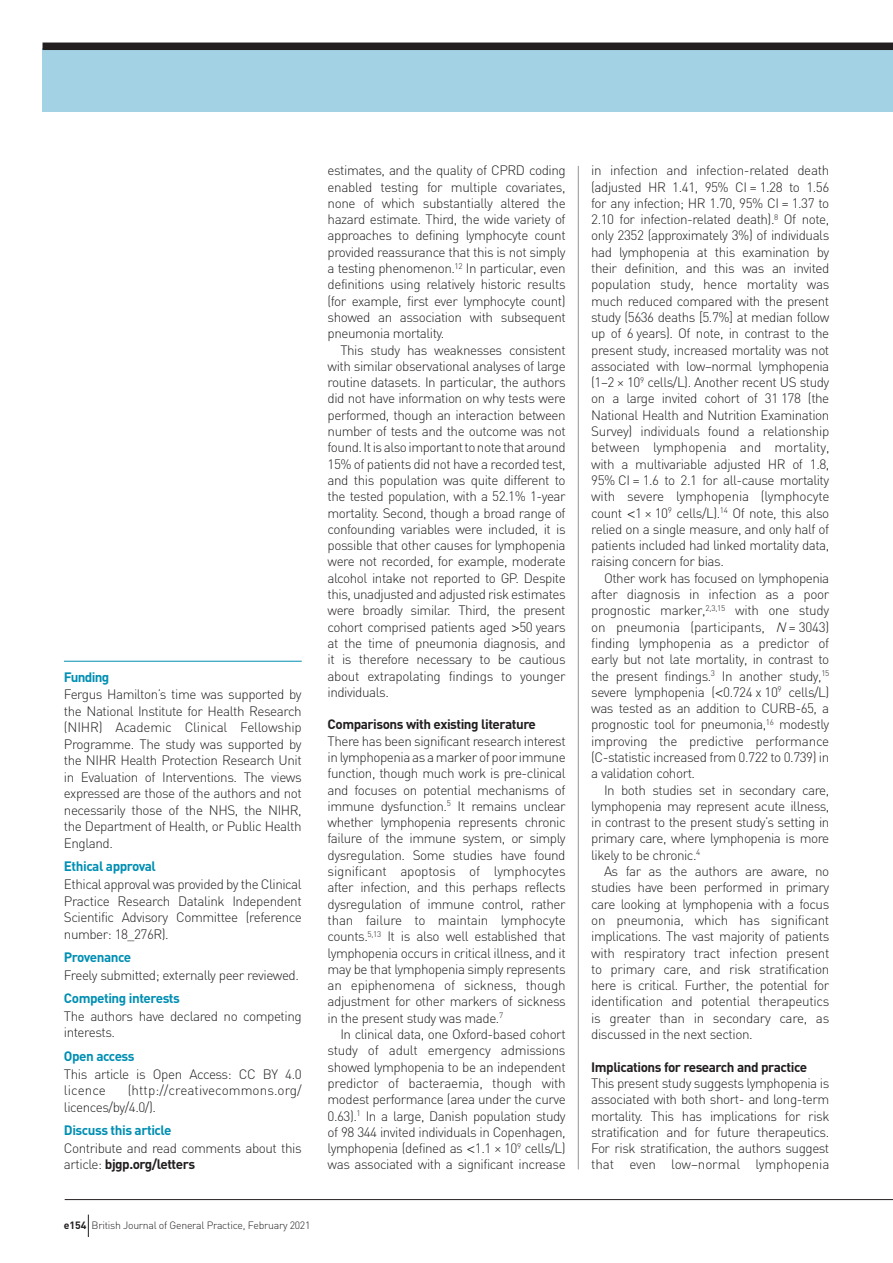
<style>
.page{position:relative;width:893px;height:1263px;background:#fff}
.page>*{position:absolute;margin:0;border:0;box-sizing:border-box;transform-origin:0 0}
.t1{font:300 13.5px/16.4px "DIN";letter-spacing:-.035em;color:#231f20;text-align:justify}
.t2{font:700 13.5px "DIN";letter-spacing:-.035em;color:#008fb3}
.t3{font:700 13.5px "DIN";letter-spacing:-.035em;color:#231f20}
.t4{font:300 13.5px/16.5px "DIN";letter-spacing:.005em;color:#231f20}
.t5{font:300 10.5px "DIN";letter-spacing:-.025em;color:#231f20}
.s1{font-weight:700}
.s2{font-family:"Helvetica"}
.s3{font-style:italic}
</style>
<div class="page">
<div style="left:43px;top:48px;width:850px;height:64px;background:#a2d2e3"></div>
<div style="left:43px;top:43px;width:850px;height:7px;background:#231f20"></div>
<hr style="left:578px;top:166px;width:1px;height:1003px;background:#939598">
<hr style="left:64px;top:661px;width:238px;height:1px;background:#008fb3">
<svg style="left:88px;top:1214px;width:1px;height:23px"></svg>
<hr style="left:65px;top:1199px;width:828px;height:1px;background:#231f20">
<p class="t2" style="left:64px;top:668px;width:47px">Funding</p>
<p class="t1" style="left:64px;top:686px;width:239px">Fergus Hamilton’s time was supported by the National Institute for Health Research (NIHR) Academic Clinical Fellowship Programme. The study was supported by the NIHR Health Protection Research Unit in Evaluation of Interventions. The views expressed are those of the authors and not necessarily those of the NHS, the NIHR, the Department of Health, or Public Health England.</p>
<p class="t2" style="left:64px;top:857px;width:94px">Ethical approval</p>
<p class="t1" style="left:64px;top:876px;width:239px">Ethical approval was provided by the Clinical Practice Research Datalink Independent Scientific Advisory Committee (reference number: 18_276R).</p>
<p class="t2" style="left:64px;top:948px;width:69px">Provenance</p>
<p class="t1" style="left:64px;top:966px;width:237px">Freely submitted; externally peer reviewed.</p>
<p class="t2" style="left:64px;top:989px;width:117px">Competing interests</p>
<p class="t1" style="left:64px;top:1008px;width:239px">The authors have declared no competing interests.</p>
<p class="t2" style="left:64px;top:1047px;width:72px">Open access</p>
<p class="t1" style="left:64px;top:1065px;width:239px">This article is Open Access: CC BY 4.0 licence</p>
<p class="t4" style="left:64px;top:1082px;width:239px;text-indent:64px">(http://creativecommons.org/ licences/by/4.0/).</p>
<p class="t2" style="left:64px;top:1121px;width:109px">Discuss this article</p>
<p class="t1" style="left:64px;top:1139px;width:239px">Contribute and read comments about this article: <span class="s1">bjgp.org/letters</span></p>
<p class="t1" style="left:328px;top:162px;width:240px">estimates, and the quality of CPRD coding enabled testing for multiple covariates, none of which substantially altered the hazard estimate. Third, the wide variety of approaches to defining lymphocyte count provided reassurance that this is not simply a testing phenomenon.<sup>12</sup> In particular, even definitions using relatively historic results (for example, first ever lymphocyte count) showed an association with subsequent pneumonia mortality.</p>
<p class="t1" style="left:328px;top:341px;width:240px;text-indent:13px">This study has weaknesses consistent with similar observational analyses of large routine datasets. In particular, the authors did not have information on why tests were performed, though an interaction between number of tests and the outcome was not found. It is also important to note that around 15% of patients did not have a recorded test, and this population was quite different to the tested population, with a 52.1% 1-year mortality. Second, though a broad range of confounding variables were included, it is possible that other causes for lymphopenia were not recorded, for example, moderate alcohol intake not reported to GP. Despite this, unadjusted and adjusted risk estimates were broadly similar. Third, the present cohort comprised patients aged <span class="s2">&gt;</span>50 years at the time of pneumonia diagnosis, and it is therefore necessary to be cautious about extrapolating findings to younger individuals.</p>
<p class="t3" style="left:328px;top:716px;width:210px">Comparisons with existing literature</p>
<p class="t1" style="left:328px;top:732px;width:240px">There has been significant research interest in lymphopenia as a marker of poor immune function, though much work is pre-clinical and focuses on potential mechanisms of immune dysfunction.<sup>5</sup> It remains unclear whether lymphopenia represents chronic failure of the immune system, or simply dysregulation. Some studies have found significant apoptosis of lymphocytes after infection, and this perhaps reflects dysregulation of immune control, rather than failure to maintain lymphocyte counts.<sup>5,13</sup> It is also well established that lymphopenia occurs in critical illness, and it may be that lymphopenia simply represents an epiphenomena of sickness, though adjustment for other markers of sickness in the present study was made.<sup>7</sup></p>
<p class="t1" style="left:328px;top:1026px;width:240px;text-indent:13px">In clinical data, one Oxford-based cohort study of adult emergency admissions showed lymphopenia to be an independent predictor of bacteraemia, though with modest performance (area under the curve 0.63).<sup>1</sup> In a large, Danish population study of 98 344 invited individuals in Copenhagen, lymphopenia (defined as <span class="s2">&lt;</span>1.1 × 10<sup>9</sup> cells/L) was associated with a significant increase</p>
<p class="t5" style="left:64px;top:1219px;width:248px"><span class="s1">e154</span> British Journal of General Practice, February 2021</p>
<p class="t1" style="left:591px;top:162px;width:240px">in infection and infection-related death (adjusted HR 1.41, 95% CI = 1.28 to 1.56 for any infection; HR 1.70, 95% CI = 1.37 to 2.10 for infection-related death).<sup>8</sup> Of note, only 2352 (approximately 3%) of individuals had lymphopenia at this examination by their definition, and this was an invited population study, hence mortality was much reduced compared with the present study (5636 deaths [5.7%] at median follow up of 6 years). Of note, in contrast to the present study, increased mortality was not associated with low–normal lymphopenia (1–2 × 10<sup>9</sup> cells/L). Another recent US study on a large invited cohort of 31 178 (the National Health and Nutrition Examination Survey) individuals found a relationship between lymphopenia and mortality, with a multivariable adjusted HR of 1.8, 95% CI = 1.6 to 2.1 for all-cause mortality with severe lymphopenia (lymphocyte count <span class="s2">&lt;</span>1 × 10<sup>9</sup> cells/L).<sup>14</sup> Of note, this also relied on a single measure, and only half of patients included had linked mortality data, raising concern for bias.</p>
<p class="t1" style="left:591px;top:569px;width:240px;text-indent:13px">Other work has focused on lymphopenia after diagnosis in infection as a poor prognostic marker,<sup>2,3,15</sup> with one study on pneumonia (participants, <span class="s3">N</span>= 3043) finding lymphopenia as a predictor of early but not late mortality, in contrast to the present findings.<sup>3</sup> In another study,<sup>15 </sup>severe lymphopenia (<span class="s2">&lt;</span>0.724 x 10<sup>9</sup> cells/L) was tested as an addition to CURB-65, a prognostic tool for pneumonia,<sup>16</sup> modestly improving the predictive performance (C-statistic increased from 0.722 to 0.739) in a validation cohort.</p>
<p class="t1" style="left:591px;top:781px;width:240px;text-indent:13px">In both studies set in secondary care, lymphopenia may represent acute illness, in contrast to the present study’s setting in primary care, where lymphopenia is more likely to be chronic.<sup>4</sup></p>
<p class="t1" style="left:591px;top:863px;width:240px;text-indent:13px">As far as the authors are aware, no studies have been performed in primary care looking at lymphopenia with a focus on pneumonia, which has significant implications. The vast majority of patients with respiratory tract infection present to primary care, and risk stratification here is critical. Further, the potential for identification and potential therapeutics is greater than in secondary care, as discussed in the next section.</p>
<p class="t3" style="left:591px;top:1058px;width:217px">Implications for research and practice</p>
<p class="t1" style="left:591px;top:1075px;width:240px">This present study suggests lymphopenia is associated with both short- and long-term mortality. This has implications for risk stratification and for future therapeutics.<br>For risk stratification, the authors suggest that even low–normal lymphopenia</p>
</div>
